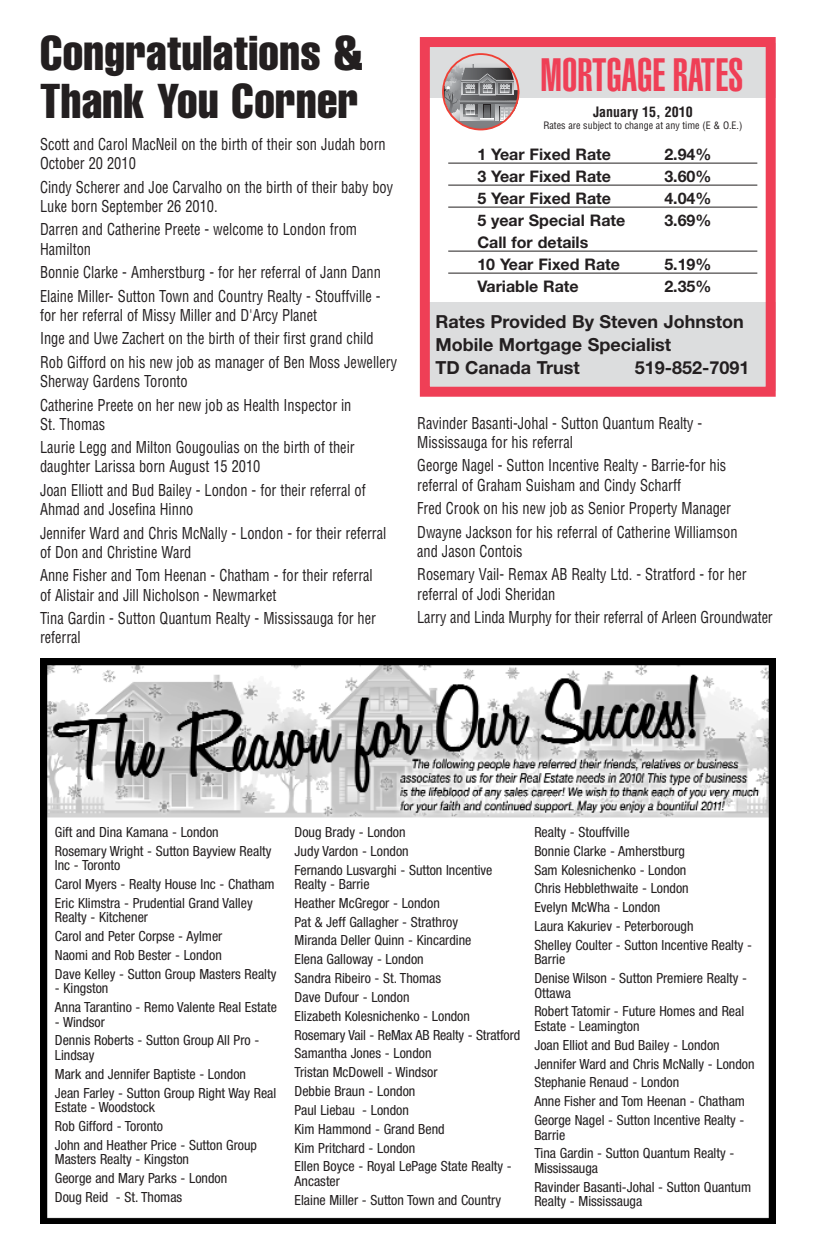
<style>
.page{position:relative;width:816px;height:1260px;background:#fff}
.page>*{position:absolute;margin:0;border:0;box-sizing:border-box;transform-origin:0 0}
.t1{font:extra-condensed 48px/48px "Helvetica";letter-spacing:.01em;color:#231f20}
.t2{font:900 extra-condensed 46px "Helvetica";color:#ef3f56}
.t3{font:700 18px/23px "Helvetica Neue";color:#231f20}
.t4{font:condensed 16px/23.6px "Helvetica";color:#231f20;scale:.9 1}
.t5{font:700 16px/22px "Helvetica Neue";color:#231f20}
.t6{font:condensed 14px/18.8px "Helvetica Neue";color:#231f20}
.t7{font:700 condensed 14px "Helvetica";color:#231f20}
.t8{font:condensed 10px "Helvetica";color:#231f20}
</style>
<div class="page">
<div style="left:420px;top:43px;width:356px;height:348px;background:#dcddde"></div>
<div style="left:420px;top:98px;width:356px;height:203px;background:#fff"></div>
<div style="left:420px;top:37px;width:356px;height:360px;border:10px solid #ef3f56"></div>
<img style="left:40px;top:659px;width:736px;height:564px">
<hr style="left:448px;top:163px;width:309px;height:1px;background:#231f20">
<hr style="left:448px;top:185px;width:309px;height:1px;background:#231f20">
<hr style="left:448px;top:207px;width:309px;height:1px;background:#231f20">
<hr style="left:448px;top:251px;width:309px;height:1px;background:#231f20">
<hr style="left:448px;top:273px;width:309px;height:1px;background:#231f20">
<svg style="left:444px;top:54px;width:75px;height:76px"></svg>
<svg style="left:444px;top:63px;width:75px;height:58px"></svg>
<div style="left:442px;top:53px;width:77px;height:77px;border:2px solid #ef4035;border-radius:50%"></div>
<h1 class="t1" style="left:40px;top:32px;width:324px">Congratulations &amp;<br>Thank You Corner</h1>
<p class="t4" style="left:40px;top:136px;width:386px;line-height:19.2px">Scott and Carol MacNeil on the birth of their son Judah born<br>October 20 2010</p>
<p class="t4" style="left:40px;top:179px;width:394px;line-height:19.2px">Cindy Scherer and Joe Carvalho on the birth of their baby boy<br>Luke born September 26 2010.</p>
<p class="t4" style="left:40px;top:221px;width:354px;line-height:19.2px">Darren and Catherine Preete - welcome to London from<br>Hamilton</p>
<p class="t4" style="left:40px;top:262px;width:380px">Bonnie Clarke - Amherstburg - for her referral of Jann Dann<br>Elaine Miller- Sutton Town and Country Realty - Stouffville -</p>
<p class="t4" style="left:40px;top:305px;width:398px">for her referral of Missy Miller and D'Arcy Planet<br>Inge and Uwe Zachert on the birth of their first grand child<br>Rob Gifford on his new job as manager of Ben Moss Jewellery</p>
<p class="t4" style="left:40px;top:371px;width:348px">Sherway Gardens Toronto<br>Catherine Preete on her new job as Health Inspector in</p>
<p class="t4" style="left:40px;top:413px;width:351px">St. Thomas<br>Laurie Legg and Milton Gougoulias on the birth of their</p>
<p class="t4" style="left:40px;top:456px;width:364px">daughter Larissa born August 15 2010<br>Joan Elliott and Bud Bailey - London - for their referral of</p>
<p class="t4" style="left:40px;top:499px;width:386px">Ahmad and Josefina Hinno<br>Jennifer Ward and Chris McNally - London - for their referral</p>
<p class="t4" style="left:40px;top:542px;width:371px">of Don and Christine Ward<br>Anne Fisher and Tom Heenan - Chatham - for their referral</p>
<p class="t4" style="left:40px;top:584px;width:375px">of Alistair and Jill Nicholson - Newmarket<br>Tina Gardin - Sutton Quantum Realty - Mississauga for her</p>
<p class="t4" style="left:40px;top:627px;width:47px">referral</p>
<h2 class="t2" style="left:540px;top:58px;width:205px">MORTGAGE RATES</h2>
<p class="t7" style="left:593px;top:107px;width:101px">January 15, 2010</p>
<p class="t8" style="left:543px;top:122px;width:201px">Rates are subject to change at any time (E &amp; O.E.)</p>
<p class="t5" style="left:477px;top:144px;width:135px">1 Year Fixed Rate</p>
<p class="t5" style="left:664px;top:144px;width:49px">2.94%</p>
<p class="t5" style="left:477px;top:166px;width:135px">3 Year Fixed Rate</p>
<p class="t5" style="left:664px;top:166px;width:49px">3.60%</p>
<p class="t5" style="left:477px;top:188px;width:135px">5 Year Fixed Rate</p>
<p class="t5" style="left:664px;top:188px;width:49px">4.04%</p>
<p class="t5" style="left:477px;top:210px;width:149px">5 year Special Rate</p>
<p class="t5" style="left:664px;top:210px;width:49px">3.69%</p>
<p class="t5" style="left:477px;top:232px;width:144px">Call for details<br>10 Year Fixed Rate</p>
<p class="t5" style="left:664px;top:254px;width:49px">5.19%</p>
<p class="t5" style="left:477px;top:276px;width:103px">Variable Rate</p>
<p class="t5" style="left:664px;top:276px;width:49px">2.35%</p>
<p class="t3" style="left:435px;top:311px;width:310px">Rates Provided By Steven Johnston<br>Mobile Mortgage Specialist<br>TD Canada Trust</p>
<p class="t3" style="left:635px;top:357px;width:116px">519-852-7091</p>
<p class="t4" style="left:417px;top:415px;width:318px;line-height:19.2px">Ravinder Basanti-Johal - Sutton Quantum Realty -<br>Mississauga for his referral</p>
<p class="t4" style="left:417px;top:457px;width:345px;line-height:19.2px">George Nagel - Sutton Incentive Realty - Barrie-for his referral of Graham Suisham and Cindy Scharff</p>
<p class="t4" style="left:417px;top:498px;width:357px">Fred Crook on his new job as Senior Property Manager<br>Dwayne Jackson for his referral of Catherine Williamson</p>
<p class="t4" style="left:417px;top:541px;width:368px">and Jason Contois<br>Rosemary Vail- Remax AB Realty Ltd. - Stratford - for her</p>
<p class="t4" style="left:417px;top:583px;width:397px">referral of Jodi Sheridan<br>Larry and Linda Murphy for their referral of Arleen Groundwater</p>
<p class="t6" style="left:55px;top:824px;width:218px">Gift and Dina Kamana - London<br>Rosemary Wright - Sutton Bayview Realty</p>
<p class="t6" style="left:55px;top:857px;width:221px">Inc - Toronto<br>Carol Myers - Realty House Inc - Chatham<br>Eric Klimstra - Prudential Grand Valley</p>
<p class="t6" style="left:55px;top:909px;width:223px">Realty - Kitchener<br>Carol and Peter Corpse - Aylmer<br>Naomi and Rob Bester - London<br>Dave Kelley - Sutton Group Masters Realty</p>
<p class="t6" style="left:55px;top:980px;width:224px">- Kingston<br>Anna Tarantino - Remo Valente Real Estate</p>
<p class="t6" style="left:55px;top:1013px;width:206px">- Windsor<br>Dennis Roberts - Sutton Group All Pro -</p>
<p class="t6" style="left:55px;top:1047px;width:223px">Lindsay<br>Mark and Jennifer Baptiste - London<br>Jean Farley - Sutton Group Right Way Real</p>
<p class="t6" style="left:55px;top:1099px;width:204px">Estate - Woodstock<br>Rob Gifford - Toronto<br>John and Heather Price - Sutton Group</p>
<p class="t6" style="left:55px;top:1151px;width:174px">Masters Realty - Kingston<br>George and Mary Parks - London<br>Doug Reid - St. Thomas</p>
<p class="t6" style="left:295px;top:824px;width:199px">Doug Brady - London<br>Judy Vardon - London<br>Fernando Lusvarghi - Sutton Incentive</p>
<p class="t6" style="left:295px;top:876px;width:227px">Realty - Barrie<br>Heather McGregor - London<br>Pat &amp; Jeff Gallagher - Strathroy<br>Miranda Deller Quinn - Kincardine<br>Elena Galloway - London<br>Sandra Ribeiro - St. Thomas<br>Dave Dufour - London<br>Elizabeth Kolesnichenko - London<br>Rosemary Vail - ReMax AB Realty - Stratford<br>Samantha Jones - London<br>Tristan McDowell - Windsor<br>Debbie Braun - London<br>Paul Liebau - London<br>Kim Hammond - Grand Bend<br>Kim Pritchard - London<br>Ellen Boyce - Royal LePage State Realty -</p>
<p class="t6" style="left:295px;top:1173px;width:208px">Ancaster<br>Elaine Miller - Sutton Town and Country</p>
<p class="t6" style="left:534px;top:824px;width:219px">Realty - Stouffville<br>Bonnie Clarke - Amherstburg<br>Sam Kolesnichenko - London<br>Chris Hebblethwaite - London<br>Evelyn McWha - London<br>Laura Kakuriev - Peterborough<br>Shelley Coulter - Sutton Incentive Realty -</p>
<p class="t6" style="left:534px;top:951px;width:214px">Barrie<br>Denise Wilson - Sutton Premiere Realty -</p>
<p class="t6" style="left:534px;top:984px;width:211px">Ottawa<br>Robert Tatomir - Future Homes and Real</p>
<p class="t6" style="left:534px;top:1018px;width:222px">Estate - Leamington<br>Joan Elliot and Bud Bailey - London<br>Jennifer Ward and Chris McNally - London<br>Stephanie Renaud - London<br>Anne Fisher and Tom Heenan - Chatham<br>George Nagel - Sutton Incentive Realty -</p>
<p class="t6" style="left:534px;top:1126px;width:201px">Barrie<br>Tina Gardin - Sutton Quantum Realty -</p>
<p class="t6" style="left:534px;top:1160px;width:218px">Mississauga<br>Ravinder Basanti-Johal - Sutton Quantum</p>
<p class="t6" style="left:534px;top:1193px;width:109px">Realty - Mississauga</p>
</div>
